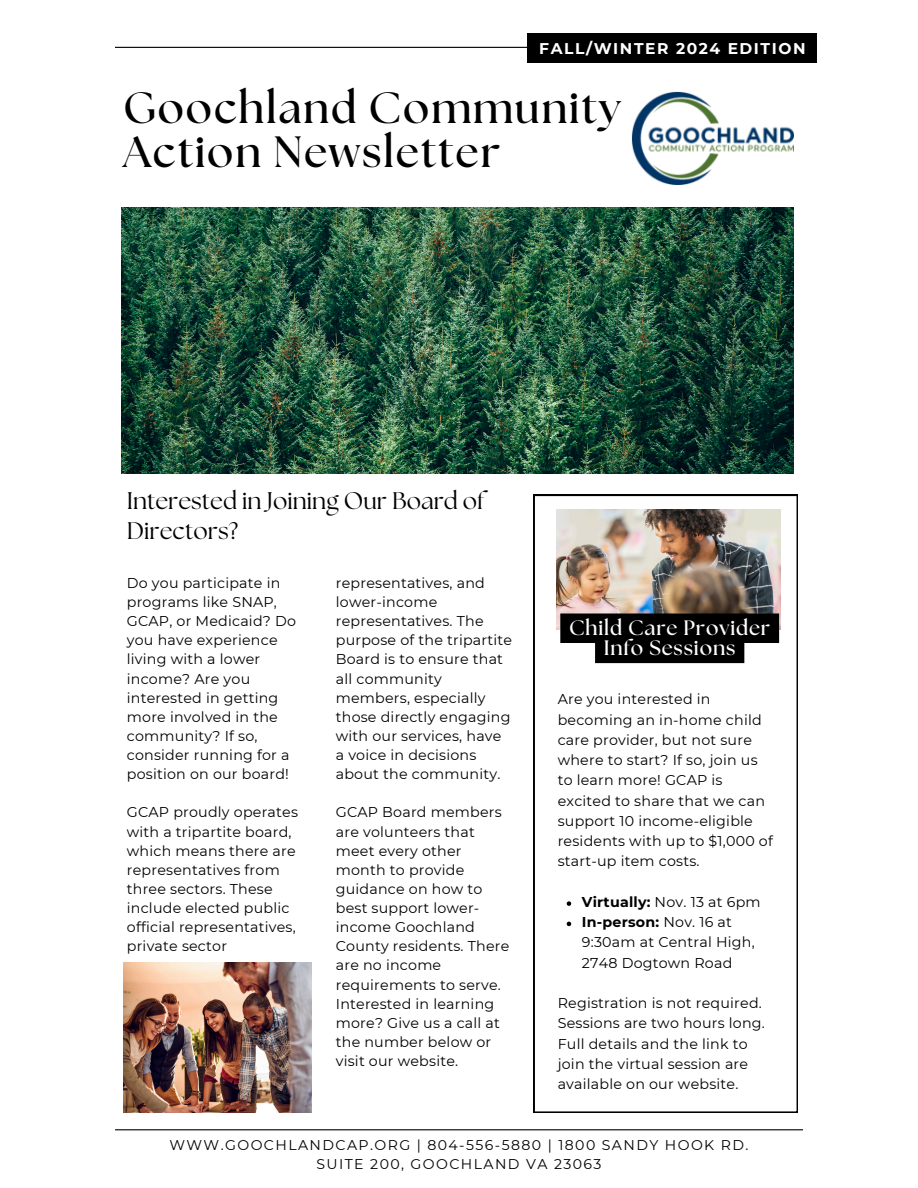
<style>
.page{position:relative;width:918px;height:1188px;background:#fff}
.page>*{position:absolute;margin:0;border:0;box-sizing:border-box;transform-origin:0 0}
.t1{font:700 43.8px/43.8px "The Seasons";letter-spacing:.04em;color:#000}
.t2{font:24px/30.3px "The Seasons";color:#000}
.t3{font:700 20.85px/20.1px "The Seasons";letter-spacing:.04em;color:#fff;text-align:center}
.t4{font:700 15.45px "Montserrat";letter-spacing:.1em;color:#fff}
.t5{font:14.25px/19.2px "Montserrat";letter-spacing:.015em;color:#000}
.t6{font:14.1px "Montserrat";letter-spacing:.1em;color:#000}
.s1{font-weight:700}
</style>
<div class="page">
<hr style="left:115px;top:47px;width:688px;height:1px;background:#000">
<hr style="left:115px;top:1129px;width:688px;height:1px;background:#000">
<img style="left:122px;top:208px;width:671px;height:265px">
<svg style="left:534px;top:495px;width:264px;height:618px"></svg>
<svg style="left:567px;top:901px;width:4px;height:5px"></svg>
<svg style="left:567px;top:922px;width:4px;height:4px"></svg>
<img style="left:632px;top:92px;width:162px;height:92px">
<img style="left:123px;top:963px;width:189px;height:150px">
<div style="left:527px;top:34px;width:289px;height:29px;background:#000"></div>
<img style="left:557px;top:510px;width:224px;height:120px">
<svg style="left:560px;top:614px;width:219px;height:49px;background:#212121"></svg>
<p class="t4" style="left:539px;top:39px;width:268px">FALL/WINTER 2024 EDITION</p>
<p class="t1" style="left:123px;top:88px;width:499px">Goochland Community<br>Action Newsletter</p>
<h3 class="t2" style="left:127px;top:487px;width:359px">Interested in Joining Our Board of<br>Directors?</h3>
<h1 class="t5" style="left:127px;top:573px;width:171px">Do you participate in programs like SNAP,<br>GCAP, or Medicaid? Do you have experience living with a lower income? Are you interested in getting more involved in the community? If so, consider running for a position on our board!</h1>
<p class="t5" style="left:127px;top:803px;width:173px">GCAP proudly operates with a tripartite board, which means there are representatives from three sectors. These include elected public official representatives, private sector</p>
<p class="t5" style="left:336px;top:573px;width:178px">representatives, and lower-income representatives. The purpose of the tripartite<br>Board is to ensure that all community members, especially those directly engaging with our services, have a voice in decisions about the community.</p>
<p class="t5" style="left:336px;top:803px;width:175px">GCAP Board members are volunteers that meet every other month to provide guidance on how to best support lower&shy;income Goochland<br>County residents. There are no income requirements to serve.<br>Interested in learning more? Give us a call at the number below or visit our website.</p>
<p class="t3" style="left:569px;top:618px;width:203px">Child Care Provider<br>Info Sessions</p>
<p class="t5" style="left:558px;top:689px;width:217px;line-height:20.2px">Are you interested in becoming an in-home child care provider, but not sure where to start? If so, join us to learn more! GCAP is excited to share that we can support 10 income-eligible residents with up to $1,000 of start-up item costs.</p>
<p class="t5" style="left:582px;top:892px;width:180px"><span class="s1">Virtually:</span> Nov. 13 at 6pm</p>
<p class="t5" style="left:582px;top:912px;width:174px;line-height:20.2px"><span class="s1">In-person:</span> Nov. 16 at<br>9:30am at Central High,<br>2748 Dogtown Road</p>
<p class="t5" style="left:558px;top:993px;width:209px;line-height:20.2px">Registration is not required.<br>Sessions are two hours long.<br>Full details and the link to join the virtual session are available on our website.</p>
<p class="t6" style="left:170px;top:1137px;width:580px">WWW.GOOCHLANDCAP.ORG | 804-556-5880 | 1800 SANDY HOOK RD.</p>
<p class="t6" style="left:316px;top:1156px;width:287px">SUITE 200, GOOCHLAND VA 23063</p>
</div>
